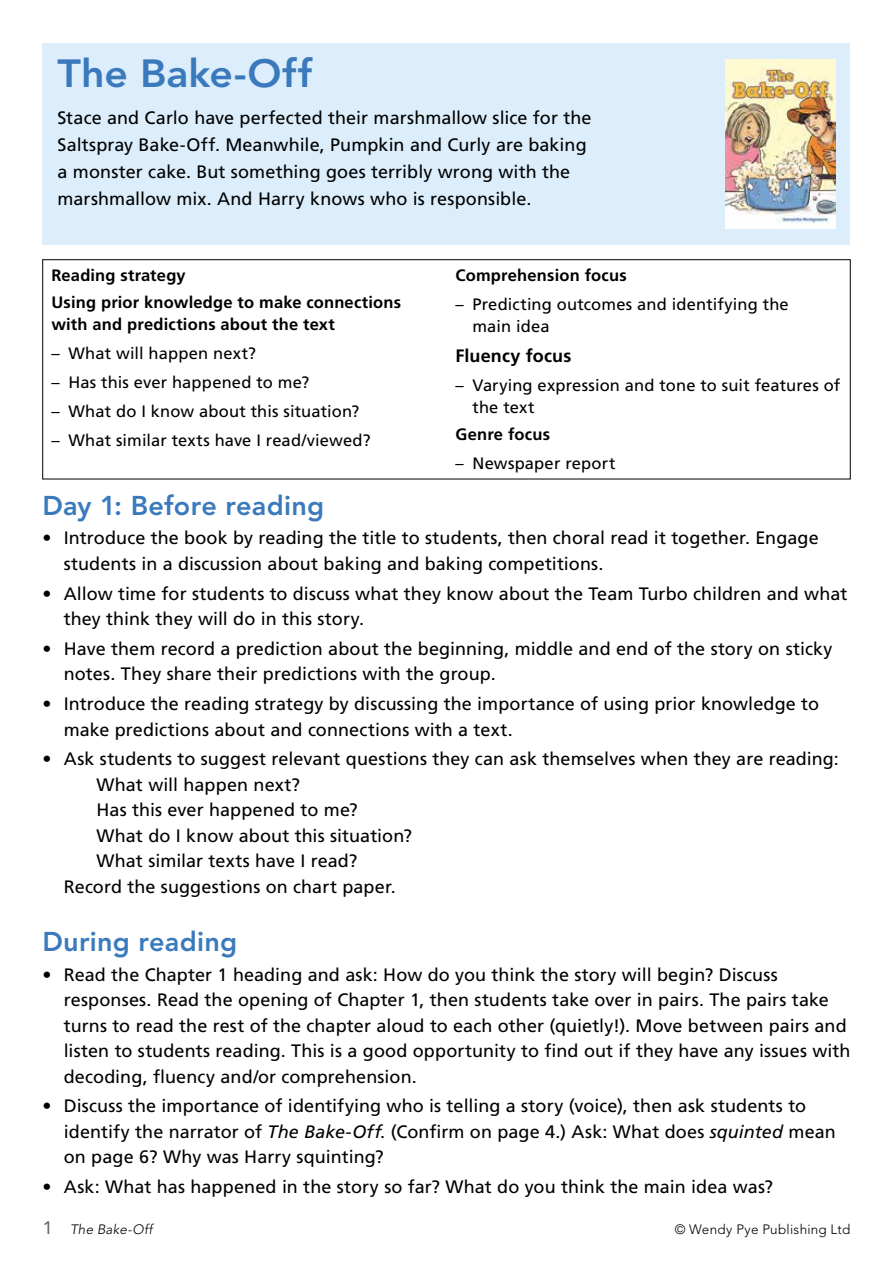
<style>
.page{position:relative;width:893px;height:1263px;background:#fff}
.page>*{position:absolute;margin:0;border:0;box-sizing:border-box;transform-origin:0 0}
.t1{font:800 39px "Avenir LT Std";color:#3a7abc;scale:1.05 1}
.t2{font:800 27px "Avenir LT Std";letter-spacing:.01em;color:#3a7abc}
.t3{font:18px/25.5px "Frutiger LT Std";letter-spacing:.005em;color:#000}
.t4{font:700 18px "Frutiger LT Std";letter-spacing:.01em;color:#000}
.t5{font:16.5px/22.5px "Frutiger LT Std";letter-spacing:.01em;color:#000}
.t6{font:700 16.5px/26.7px "Frutiger LT Std";letter-spacing:.01em;color:#000}
.t7{font:300 13.5px "Avenir LT Std";letter-spacing:.02em;color:#000}
.t8{font:italic 300 13.5px "Avenir LT Std";letter-spacing:.02em;color:#000}
.s1{font-style:italic}
.s2{font-weight:400;font-style:normal;font-size:18px;color:#636569}
</style>
<div class="page">
<div style="left:43px;top:43px;width:807px;height:201px;background:#dceefb"></div>
<img style="left:726px;top:60px;width:109px;height:168px">
<div style="left:43px;top:259px;width:807px;height:220px;border:1px solid #000"></div>
<h1 class="t1" style="left:58px;top:50px;width:244px">The Bake-Off</h1>
<p class="t3" style="left:58px;top:104px;width:536px;line-height:27px">Stace and Carlo have perfected their marshmallow slice for the Saltspray Bake-Off. Meanwhile, Pumpkin and Curly are baking a monster cake. But something goes terribly wrong with the marshmallow mix. And Harry knows who is responsible.</p>
<p class="t6" style="left:51px;top:262px;width:351px">Reading strategy<br>Using prior knowledge to make connections</p>
<p class="t6" style="left:51px;top:311px;width:285px">with and predictions about the text</p>
<p class="t5" style="left:51px;top:342px;width:206px">– What will happen next?</p>
<p class="t5" style="left:51px;top:371px;width:259px">– Has this ever happened to me?</p>
<p class="t5" style="left:51px;top:400px;width:310px">– What do I know about this situation?</p>
<p class="t5" style="left:51px;top:429px;width:321px">– What similar texts have I read/viewed?</p>
<p class="t6" style="left:455px;top:262px;width:173px">Comprehension focus</p>
<p class="t5" style="left:472px;top:293px;width:318px;text-indent:-17px">– Predicting outcomes and identifying the main idea</p>
<p class="t4" style="left:455px;top:345px;width:117px">Fluency focus</p>
<p class="t5" style="left:472px;top:374px;width:369px;text-indent:-17px">– Varying expression and tone to suit features of the text</p>
<p class="t6" style="left:455px;top:421px;width:96px">Genre focus</p>
<p class="t5" style="left:455px;top:452px;width:161px">– Newspaper report</p>
<h2 class="t2" style="left:43px;top:489px;width:283px">Day 1: Before reading</h2>
<p class="t3" style="left:64px;top:525px;width:756px;text-indent:-21px">• Introduce the book by reading the title to students, then choral read it together. Engage students in a discussion about baking and baking competitions.</p>
<p class="t3" style="left:64px;top:581px;width:785px;text-indent:-21px">• Allow time for students to discuss what they know about the Team Turbo children and what they think they will do in this story.</p>
<p class="t3" style="left:64px;top:636px;width:770px;text-indent:-21px">• Have them record a prediction about the beginning, middle and end of the story on sticky notes. They share their predictions with the group.</p>
<p class="t3" style="left:64px;top:691px;width:757px;text-indent:-21px">• Introduce the reading strategy by discussing the importance of using prior knowledge to make predictions about and connections with a text.</p>
<p class="t3" style="left:43px;top:746px;width:798px">• Ask students to suggest relevant questions they can ask themselves when they are reading:</p>
<p class="t3" style="left:97px;top:772px;width:205px">What will happen next?</p>
<p class="t3" style="left:97px;top:797px;width:263px">Has this ever happened to me?</p>
<p class="t3" style="left:97px;top:823px;width:317px">What do I know about this situation?</p>
<p class="t3" style="left:97px;top:848px;width:263px">What similar texts have I read?</p>
<p class="t3" style="left:64px;top:874px;width:334px">Record the suggestions on chart paper.</p>
<h2 class="t2" style="left:43px;top:925px;width:196px">During reading</h2>
<p class="t3" style="left:64px;top:962px;width:788px;text-indent:-21px">• Read the Chapter 1 heading and ask: How do you think the story will begin? Discuss responses. Read the opening of Chapter 1, then students take over in pairs. The pairs take turns to read the rest of the chapter aloud to each other (quietly!). Move between pairs and listen to students reading. This is a good opportunity to find out if they have any issues with decoding, fluency and/or comprehension.</p>
<p class="t3" style="left:64px;top:1093px;width:773px;text-indent:-21px">• Discuss the importance of identifying who is telling a story (voice), then ask students to identify the narrator of <span class="s1">The Bake-Off</span>. (Confirm on page 4.) Ask: What does <span class="s1">squinted</span> mean on page 6? Why was Harry squinting?</p>
<p class="t3" style="left:43px;top:1174px;width:732px">• Ask: What has happened in the story so far? What do you think the main idea was?</p>
<p class="t8" style="left:43px;top:1222px;width:112px"><span class="s2">1</span> The Bake-Off</p>
<p class="t7" style="left:675px;top:1221px;width:177px">© Wendy Pye Publishing Ltd</p>
</div>
